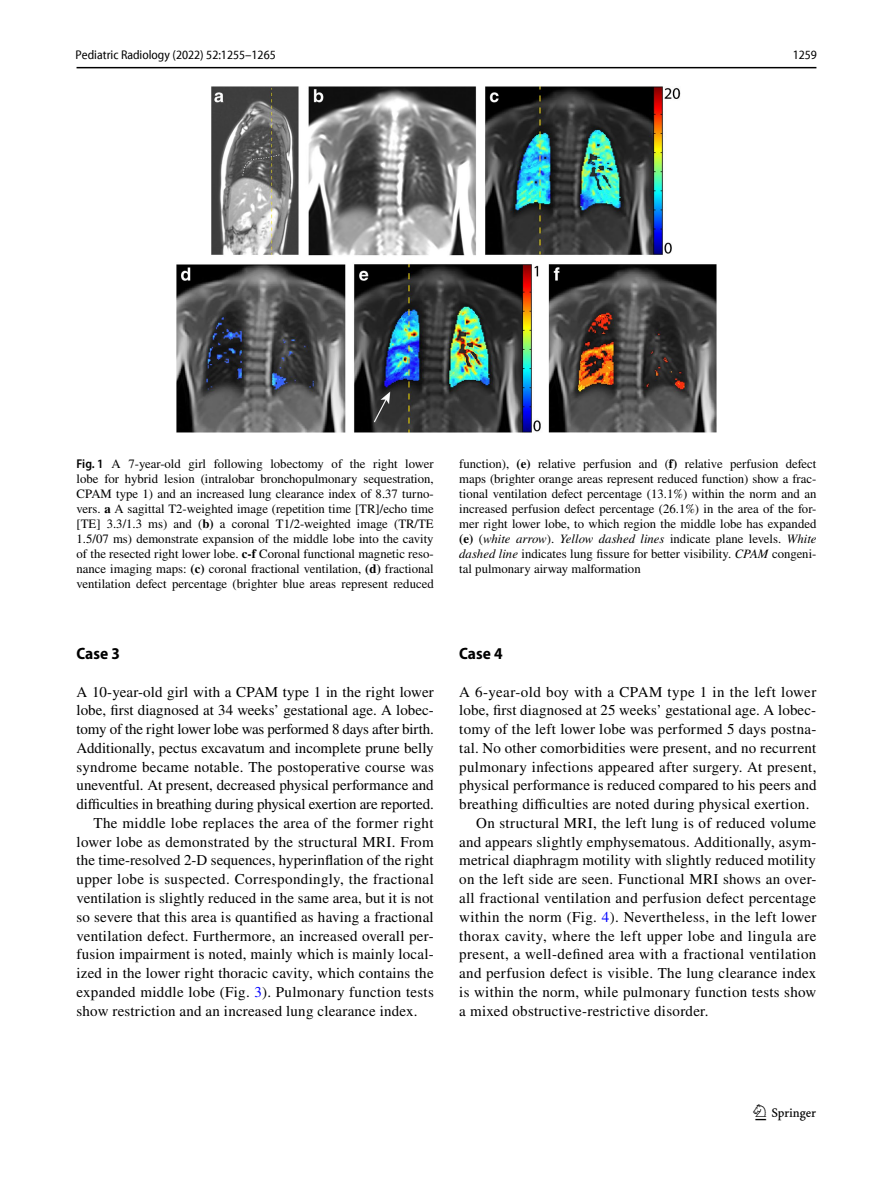
<style>
.page{position:relative;width:893px;height:1187px;background:#fff}
.page>*{position:absolute;margin:0;border:0;box-sizing:border-box;transform-origin:0 0}
.t1{font:22.5px "Springnew Regular 3";color:#000}
.t2{font:700 semi-condensed 16.5px "Myriad Pro";color:#000}
.t3{font:15px "STIX";letter-spacing:.015em;color:#000}
.t4{font:15px "STIX";letter-spacing:-.01em;color:#000}
.t5{font:12.75px/15px "STIX";color:#000;text-align:justify}
.t6{font:semi-condensed 12.75px "Myriad Pro Unic";color:#000}
.s1{font-family:"Myriad Pro";font-weight:600;font-stretch:semi-condensed}
.s2{font-weight:700}
.s3{font-style:italic}
.s4{color:#00f}
</style>
<div class="page">
<hr style="left:77px;top:67px;width:739px;height:1px;background:#000">
<img style="left:176px;top:87px;width:540px;height:346px">
<p class="t6" style="left:76px;top:50px;width:202px">Pediatric Radiology (2022) 52:1255–1265</p>
<p class="t6" style="left:793px;top:50px;width:26px">1259</p>
<p class="t5" style="left:77px;top:457px;width:359px"><span class="s1">Fig. 1</span> A 7-year-old girl following lobectomy of the right lower lobe for hybrid lesion (intralobar bronchopulmonary sequestration, CPAM type 1) and an increased lung clearance index of 8.37 turno&shy;vers. <span class="s2">a</span> A sagittal T2-weighted image (repetition time [TR]/echo time [TE] 3.3/1.3 ms) and (<span class="s2">b)</span> a coronal T1/2-weighted image (TR/TE 1.5/07 ms) demonstrate expansion of the middle lobe into the cavity of the resected right lower lobe. <span class="s2">c-f</span> Coronal functional magnetic reso&shy;nance imaging maps: <span class="s2">(c)</span> coronal fractional ventilation, <span class="s2">(d)</span> fractional ventilation defect percentage (brighter blue areas represent reduced</p>
<p class="t5" style="left:459px;top:457px;width:359px">function), <span class="s2">(e)</span> relative perfusion and (<span class="s2">f)</span> relative perfusion defect maps (brighter orange areas represent reduced function) show a frac&shy;tional ventilation defect percentage (13.1%) within the norm and an increased perfusion defect percentage (26.1%) in the area of the for&shy;mer right lower lobe, to which region the middle lobe has expanded <span class="s2">(e)</span> (<span class="s3">white arrow</span>). <span class="s3">Yellow dashed lines</span> indicate plane levels. <span class="s3">White dashed line</span> indicates lung fissure for better visibility. <span class="s3">CPAM</span> congeni&shy;tal pulmonary airway malformation</p>
<p class="t2" style="left:77px;top:644px;width:45px">Case 3</p>
<p class="t3" style="left:77px;top:681px;width:359px">A 10-year-old girl with a CPAM type 1 in the right lower</p>
<p class="t3" style="left:77px;top:700px;width:359px">lobe, first diagnosed at 34 weeks’ gestational age. A lobec-</p>
<p class="t4" style="left:77px;top:718px;width:359px">tomy of the right lower lobe was performed 8 days after birth.</p>
<p class="t3" style="left:77px;top:737px;width:359px">Additionally, pectus excavatum and incomplete prune belly</p>
<p class="t3" style="left:77px;top:756px;width:359px">syndrome became notable. The postoperative course was</p>
<p class="t3" style="left:77px;top:775px;width:359px">uneventful. At present, decreased physical performance and</p>
<p class="t4" style="left:77px;top:793px;width:359px">difficulties in breathing during physical exertion are reported.</p>
<p class="t3" style="left:94px;top:812px;width:341px">The middle lobe replaces the area of the former right</p>
<p class="t3" style="left:77px;top:831px;width:359px">lower lobe as demonstrated by the structural MRI. From</p>
<p class="t3" style="left:77px;top:850px;width:359px">the time-resolved 2-D sequences, hyperinflation of the right</p>
<p class="t3" style="left:77px;top:868px;width:359px">upper lobe is suspected. Correspondingly, the fractional</p>
<p class="t3" style="left:77px;top:887px;width:359px">ventilation is slightly reduced in the same area, but it is not</p>
<p class="t3" style="left:77px;top:906px;width:359px">so severe that this area is quantified as having a fractional</p>
<p class="t3" style="left:77px;top:925px;width:359px">ventilation defect. Furthermore, an increased overall per-</p>
<p class="t3" style="left:77px;top:943px;width:359px">fusion impairment is noted, mainly which is mainly local-</p>
<p class="t3" style="left:77px;top:962px;width:359px">ized in the lower right thoracic cavity, which contains the</p>
<p class="t3" style="left:77px;top:981px;width:359px">expanded middle lobe (Fig. <span class="s4">3</span>). Pulmonary function tests</p>
<p class="t3" style="left:77px;top:1000px;width:343px">show restriction and an increased lung clearance index.</p>
<p class="t2" style="left:459px;top:644px;width:45px">Case 4</p>
<p class="t3" style="left:459px;top:681px;width:359px">A 6-year-old boy with a CPAM type 1 in the left lower</p>
<p class="t3" style="left:459px;top:700px;width:358px">lobe, first diagnosed at 25 weeks’ gestational age. A lobec-</p>
<p class="t3" style="left:459px;top:718px;width:359px">tomy of the left lower lobe was performed 5 days postna-</p>
<p class="t3" style="left:459px;top:737px;width:359px">tal. No other comorbidities were present, and no recurrent</p>
<p class="t3" style="left:459px;top:756px;width:359px">pulmonary infections appeared after surgery. At present,</p>
<p class="t3" style="left:459px;top:775px;width:359px">physical performance is reduced compared to his peers and</p>
<p class="t3" style="left:459px;top:793px;width:352px">breathing difficulties are noted during physical exertion.</p>
<p class="t3" style="left:476px;top:812px;width:341px">On structural MRI, the left lung is of reduced volume</p>
<p class="t3" style="left:459px;top:831px;width:359px">and appears slightly emphysematous. Additionally, asym-</p>
<p class="t3" style="left:459px;top:850px;width:358px">metrical diaphragm motility with slightly reduced motility</p>
<p class="t3" style="left:459px;top:868px;width:359px">on the left side are seen. Functional MRI shows an over-</p>
<p class="t3" style="left:459px;top:887px;width:358px">all fractional ventilation and perfusion defect percentage</p>
<p class="t3" style="left:459px;top:906px;width:359px">within the norm (Fig. <span class="s4">4</span>). Nevertheless, in the left lower</p>
<p class="t3" style="left:459px;top:925px;width:359px">thorax cavity, where the left upper lobe and lingula are</p>
<p class="t3" style="left:459px;top:943px;width:359px">present, a well-defined area with a fractional ventilation</p>
<p class="t3" style="left:459px;top:962px;width:359px">and perfusion defect is visible. The lung clearance index</p>
<p class="t3" style="left:459px;top:981px;width:359px">is within the norm, while pulmonary function tests show</p>
<p class="t3" style="left:459px;top:1000px;width:251px">a mixed obstructive-restrictive disorder.</p>
<h1 class="t1" style="left:755px;top:1104px;width:62px">1 3</h1>
</div>
